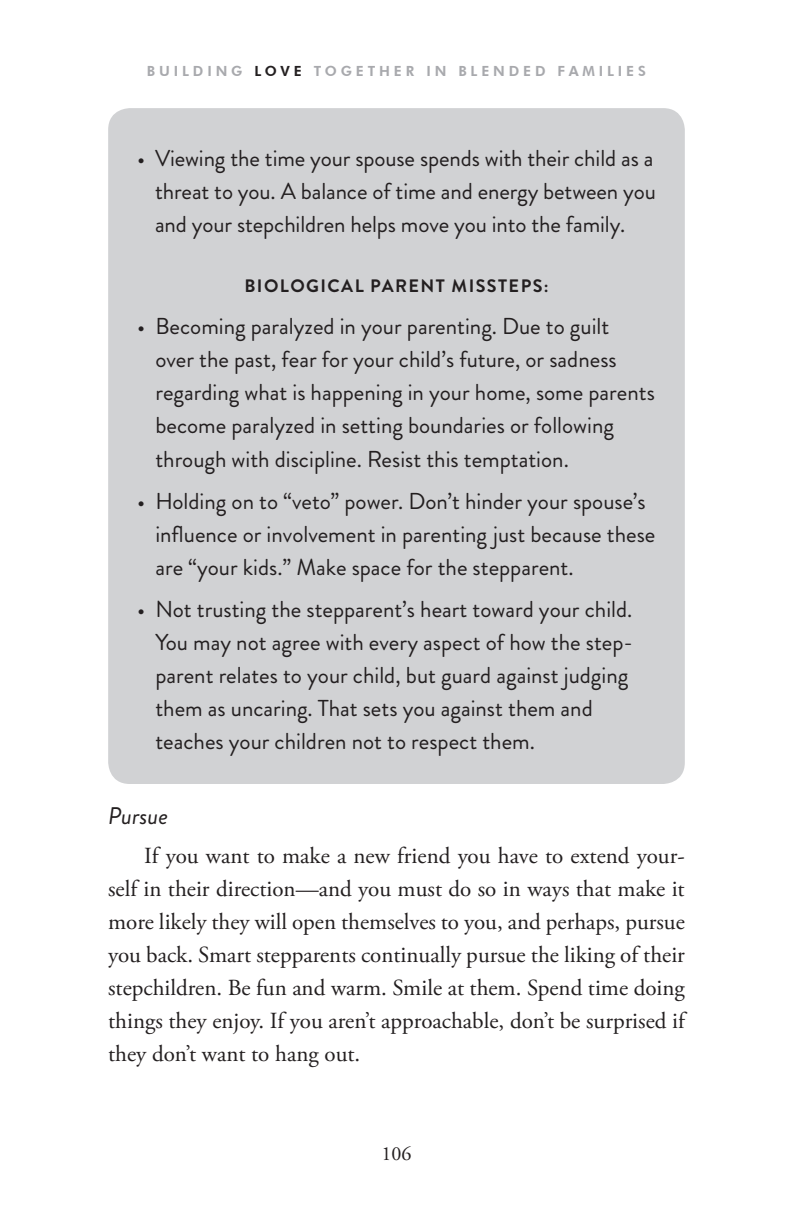
<style>
.page{position:relative;width:793px;height:1225px;background:#fff}
.page>*{position:absolute;margin:0;border:0;box-sizing:border-box;transform-origin:0 0}
.t1{font:italic 24px "Brandon Grotesque";color:#231f20}
.t2{font:23px/33px "Brandon Grotesque";color:#231f20}
.t3{font:23px/33px "Adobe Garamond Pro";letter-spacing:-.005em;color:#231f20;text-align:justify}
.t4{font:20px "Adobe Garamond";color:#231f20}
.t5{font:700 18px "Brandon Grotesque";letter-spacing:.08em;color:#231f20}
.t6{font:800 14px "Futura BT";letter-spacing:.275em;color:#a8a9ad}
.s1{color:#231f20}
</style>
<div class="page">
<div style="left:108px;top:108px;width:576px;height:675px;background:#d1d2d4;border-radius:22px"></div>
<p class="t6" style="left:147px;top:62px;width:500px">BUILDING <span class="s1">LOVE</span> TOGETHER IN BLENDED FAMILIES</p>
<p class="t2" style="left:155px;top:142px;width:502px;text-align:justify;text-indent:-18px">• Viewing the time your spouse spends with their child as a threat to you. A balance of time and energy between you and your stepchildren helps move you into the family.</p>
<p class="t5" style="left:244px;top:273px;width:305px">BIOLOGICAL PARENT MISSTEPS:</p>
<p class="t2" style="left:155px;top:310px;width:500px;text-indent:-18px">• Becoming paralyzed in your parenting. Due to guilt<br>over the past, fear for your child’s future, or sadness regarding what is happening in your home, some parents become paralyzed in setting boundaries or following through with discipline. Resist this temptation.</p>
<p class="t2" style="left:155px;top:484px;width:501px;text-indent:-18px">• Holding on to “veto” power. Don’t hinder your spouse’s influence or involvement in parenting just because these are “your kids.” Make space for the stepparent.</p>
<p class="t2" style="left:155px;top:592px;width:479px;text-indent:-18px">• Not trusting the stepparent’s heart toward your child.<br>You may not agree with every aspect of how the step&shy;parent relates to your child, but guard against judging them as uncaring. That sets you against them and teaches your children not to respect them.</p>
<p class="t1" style="left:108px;top:798px;width:61px">Pursue</p>
<p class="t3" style="left:108px;top:839px;width:580px;text-indent:36px">If you want to make a new friend you have to extend your&shy;self in their direction—and you must do so in ways that make it more likely they will open themselves to you, and perhaps, pursue you back. Smart stepparents continually pursue the liking of their stepchildren. Be fun and warm. Smile at them. Spend time doing things they enjoy. If you aren’t approachable, don’t be surprised if they don’t want to hang out.</p>
<p class="t4" style="left:381px;top:1142px;width:31px">106</p>
</div>
